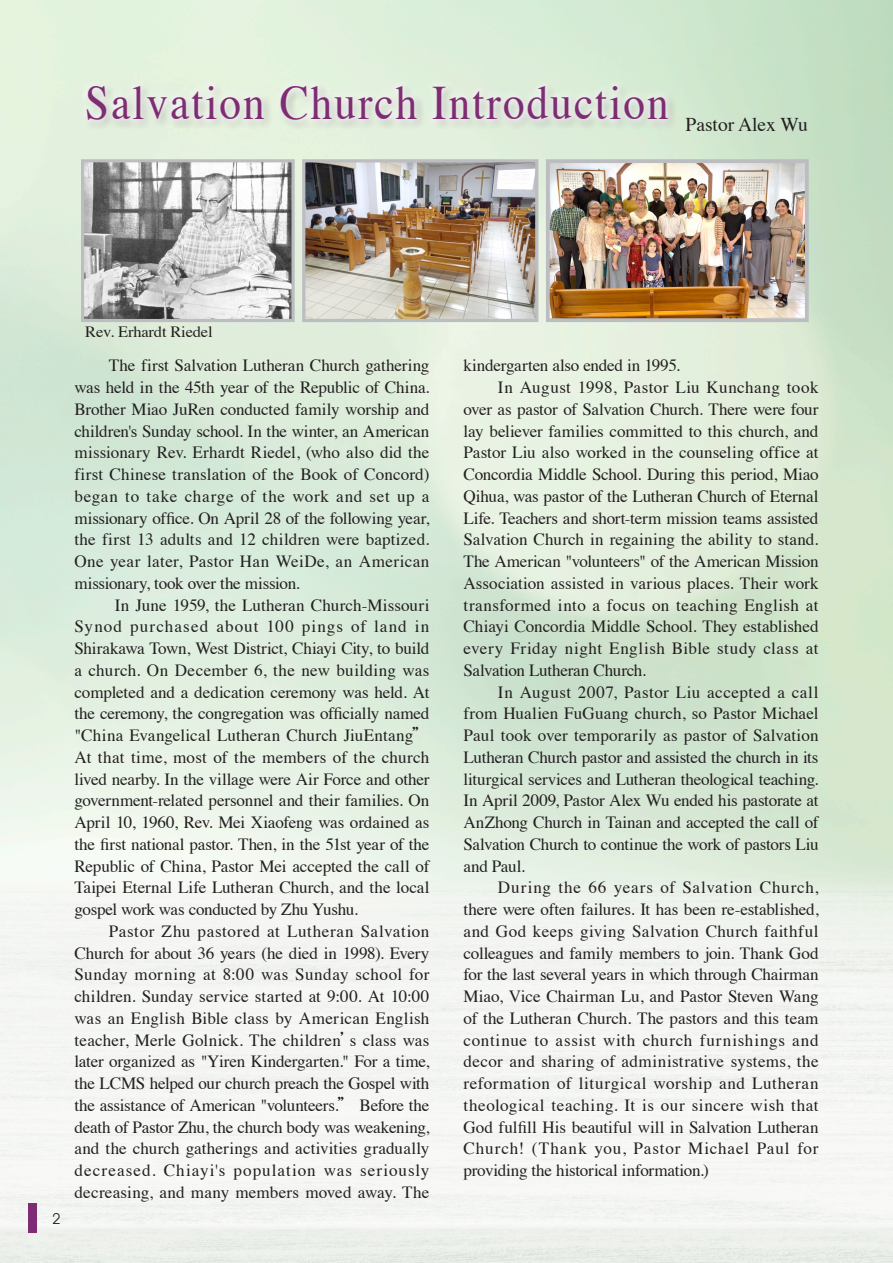
<style>
.page{position:relative;width:893px;height:1263px;background:#fff}
.page>*{position:absolute;margin:0;border:0;box-sizing:border-box;transform-origin:0 0}
.大標{font:48px "Times";letter-spacing:.05em;color:#7e2c73;scale:.9 1}
.大標-2{font:19.5px "Times";color:#231f20}
.內文{font:17.1px/21.8px "Times";letter-spacing:-.005em;color:#231f20;text-align:justify}
.內文-2{font:15.6px "Times";letter-spacing:-.01em;color:#231f20;scale:1.05 1}
.t1{font:15px "Avant Garde IT Cby BT";color:#231f20}
.s1{font-family:"DF Ming Std W5"}
</style>
<div class="page">
<img style="left:0;top:0;width:893px;height:1263px">
<div style="left:28px;top:1203px;width:8px;height:30px;background:#7e2c73"></div>
<img style="left:306px;top:163px;width:228px;height:155px">
<div style="left:302px;top:159px;width:236px;height:163px;border:3px solid #bcbdc0"></div>
<img style="left:551px;top:164px;width:253px;height:153px">
<div style="left:546px;top:159px;width:263px;height:163px;border:4px solid #bcbdc0"></div>
<div style="left:82px;top:82px;width:597px;height:49px;background:#e3f0dd"></div>
<div style="left:77px;top:77px;width:601px;height:53px;background:#fff;opacity:.75"></div>
<img style="left:85px;top:163px;width:206px;height:155px">
<div style="left:81px;top:159px;width:214px;height:163px;border:3px solid #bcbdc0"></div>
<p class="大標" style="left:85px;top:58px;width:650px">Salvation Church Introduction</p>
<p class="大標-2" style="left:685px;top:106px;width:124px">Pastor Alex Wu</p>
<p class="t1" style="left:52px;top:1209px;width:10px">2</p>
<p class="內文-2" style="left:85px;top:317px;width:123px">Rev. Erhardt Riedel</p>
<p class="內文" style="left:74px;top:353px;width:357px;text-indent:34px">The first Salvation Lutheran Church gathering was held in the 45th year of the Republic of China.<br>Brother Miao JuRen conducted family worship and children's Sunday school. In the winter, an American missionary Rev. Erhardt Riedel, (who also did the first Chinese translation of the Book of Concord) began to take charge of the work and set up a missionary office. On April 28 of the following year, the first 13 adults and 12 children were baptized.<br>One year later, Pastor Han WeiDe, an American missionary, took over the mission.</p>
<p class="內文" style="left:74px;top:592px;width:357px;text-indent:40px">In June 1959, the Lutheran Church-Missouri Synod purchased about 100 pings of land in Shirakawa Town, West District, Chiayi City, to build a church. On December 6, the new building was completed and a dedication ceremony was held. At the ceremony, the congregation was officially named "China Evangelical Lutheran Church JiuEntang<span class="s1">” </span>At that time, most of the members of the church lived nearby. In the village were Air Force and other government-related personnel and their families. On April 10, 1960, Rev. Mei Xiaofeng was ordained as the first national pastor. Then, in the 51st year of the Republic of China, Pastor Mei accepted the call of Taipei Eternal Life Lutheran Church, and the local gospel work was conducted by Zhu Yushu.</p>
<p class="內文" style="left:74px;top:919px;width:357px;text-indent:34px">Pastor Zhu pastored at Lutheran Salvation Church for about 36 years (he died in 1998). Every Sunday morning at 8:00 was Sunday school for children. Sunday service started at 9:00. At 10:00 was an English Bible class by American English teacher, Merle Golnick. The children<span class="s1">’</span>s class was later organized as "Yiren Kindergarten." For a time, the LCMS helped our church preach the Gospel with the assistance of American "volunteers.<span class="s1">”</span> Before the death of Pastor Zhu, the church body was weakening, and the church gatherings and activities gradually decreased. Chiayi's population was seriously decreasing, and many members moved away. The</p>
<p class="內文" style="left:463px;top:353px;width:218px">kindergarten also ended in 1995.</p>
<p class="內文" style="left:463px;top:375px;width:357px;text-indent:34px">In August 1998, Pastor Liu Kunchang took over as pastor of Salvation Church. There were four lay believer families committed to this church, and Pastor Liu also worked in the counseling office at Concordia Middle School. During this period, Miao Qihua, was pastor of the Lutheran Church of Eternal Life. Teachers and short-term mission teams assisted Salvation Church in regaining the ability to stand.<br>The American "volunteers" of the American Mission Association assisted in various places. Their work transformed into a focus on teaching English at Chiayi Concordia Middle School. They established every Friday night English Bible study class at Salvation Lutheran Church.</p>
<p class="內文" style="left:463px;top:679px;width:357px;text-indent:34px">In August 2007, Pastor Liu accepted a call from Hualien FuGuang church, so Pastor Michael Paul took over temporarily as pastor of Salvation Lutheran Church pastor and assisted the church in its liturgical services and Lutheran theological teaching.<br>In April 2009, Pastor Alex Wu ended his pastorate at AnZhong Church in Tainan and accepted the call of Salvation Church to continue the work of pastors Liu and Paul.</p>
<p class="內文" style="left:463px;top:875px;width:357px;text-indent:34px">During the 66 years of Salvation Church, there were often failures. It has been re-established, and God keeps giving Salvation Church faithful colleagues and family members to join. Thank God for the last several years in which through Chairman Miao, Vice Chairman Lu, and Pastor Steven Wang of the Lutheran Church. The pastors and this team continue to assist with church furnishings and decor and sharing of administrative systems, the reformation of liturgical worship and Lutheran theological teaching. It is our sincere wish that God fulfill His beautiful will in Salvation Lutheran Church! (Thank you, Pastor Michael Paul for providing the historical information.)</p>
</div>
